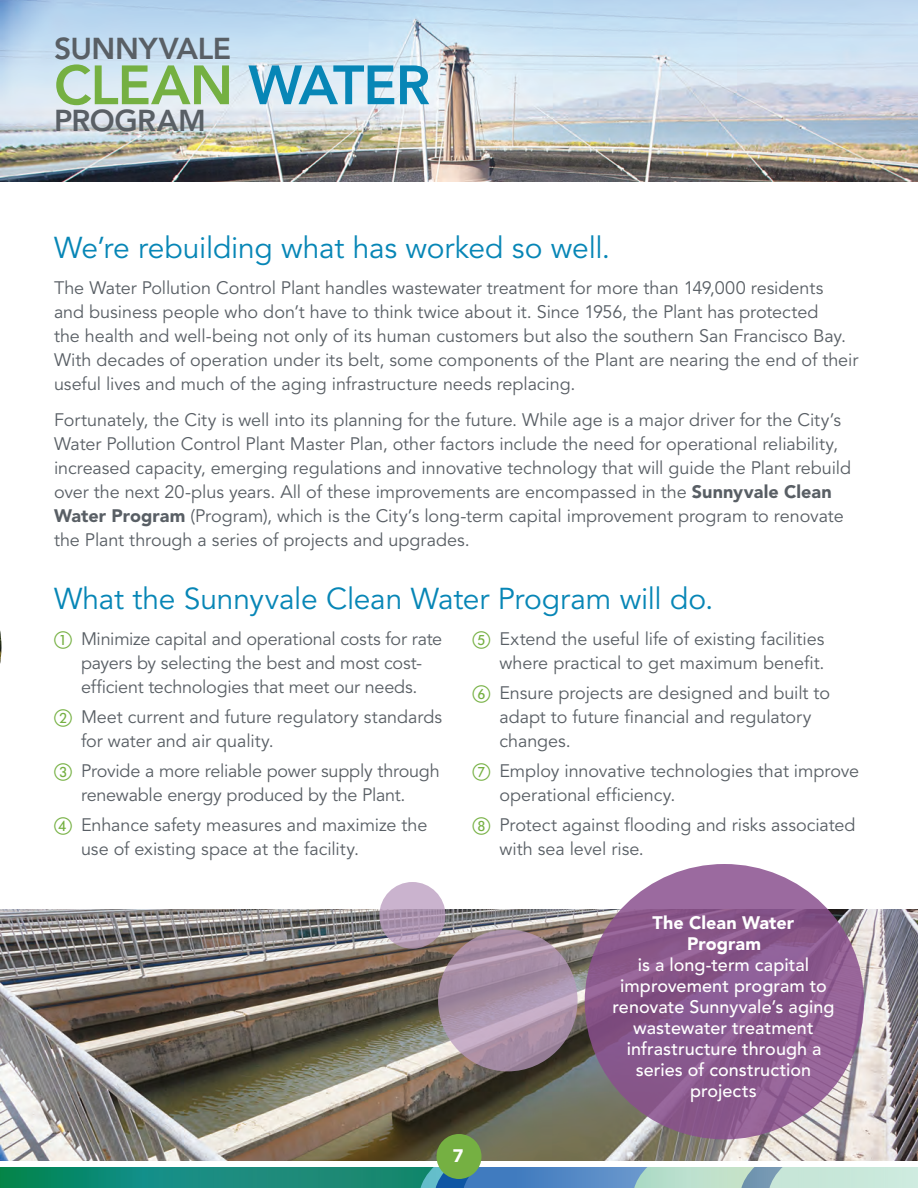
<style>
.page{position:relative;width:918px;height:1188px;background:#fff}
.page>*{position:absolute;margin:0;border:0;box-sizing:border-box;transform-origin:0 0}
.t1{font:800 54.75px "Avenir";letter-spacing:-.02em;color:#75b042}
.t2{font:30px "Avenir";letter-spacing:-.01em;color:#0786b6}
.t3{font:800 30px "Avenir";letter-spacing:-.015em;color:#595f65}
.t4{font:18px/24px "Avenir";letter-spacing:-.005em;color:#595f65}
.t5{font:500 18px/21px "Avenir";color:#fff;text-align:center}
.t6{font:900 18px/21px "Avenir";color:#fff;text-align:center}
.s1{color:#0786b6}
.s2{font-weight:900}
.s3{font-family:"European Pi One";color:#75b042}
</style>
<div class="page">
<img style="left:0;top:0;width:918px;height:181px">
<img style="left:0;top:910px;width:918px;height:251px">
<svg style="left:0;top:630px;width:2px;height:34px"></svg>
<svg style="left:438px;top:930px;width:140px;height:141px;background:#aa92aa"></svg>
<svg style="left:379px;top:882px;width:67px;height:67px;background:#b7a0ba"></svg>
<svg style="left:585px;top:864px;width:279px;height:275px;background:#8c5b8f"></svg>
<svg style="left:0;top:1167px;width:918px;height:21px;background:#53a2a1"></svg>
<div style="left:436px;top:1134px;width:46px;height:45px;background:#75b042;border-radius:50%"></div>
<h2 class="t3" style="left:54px;top:31px;width:179px">SUNNYVALE</h2>
<h1 class="t1" style="left:54px;top:53px;width:378px">CLEAN <span class="s1">WATER</span></h1>
<h2 class="t3" style="left:54px;top:103px;width:153px">PROGRAM</h2>
<h2 class="t2" style="left:54px;top:230px;width:558px">We’re rebuilding what has worked so well.</h2>
<p class="t4" style="left:54px;top:276px;width:806px">The Water Pollution Control Plant handles wastewater treatment for more than 149,000 residents<br>and business people who don’t have to think twice about it. Since 1956, the Plant has protected<br>the health and well-being not only of its human customers but also the southern San Francisco Bay.<br>With decades of operation under its belt, some components of the Plant are nearing the end of their useful lives and much of the aging infrastructure needs replacing.</p>
<p class="t4" style="left:54px;top:408px;width:799px">Fortunately, the City is well into its planning for the future. While age is a major driver for the City’s Water Pollution Control Plant Master Plan, other factors include the need for operational reliability, increased capacity, emerging regulations and innovative technology that will guide the Plant rebuild over the next 20-plus years. All of these improvements are encompassed in the <span class="s2">Sunnyvale Clean Water Program</span> (Program), which is the City’s long-term capital improvement program to renovate the Plant through a series of projects and upgrades.</p>
<h2 class="t2" style="left:54px;top:581px;width:661px">What the Sunnyvale Clean Water Program will do.</h2>
<p class="t4" style="left:54px;top:627px;width:390px;text-align:center"><span class="s3">A</span> Minimize capital and operational costs for rate payers by selecting the best and most cost&shy;efficient technologies that meet our needs.</p>
<p class="t4" style="left:81px;top:705px;width:363px;text-indent:-27px"><span class="s3">B</span> Meet current and future regulatory standards for water and air quality.</p>
<p class="t4" style="left:54px;top:759px;width:387px;text-align:center"><span class="s3">C</span> Provide a more reliable power supply through renewable energy produced by the Plant.</p>
<p class="t4" style="left:81px;top:813px;width:348px;text-indent:-27px"><span class="s3">D</span> Enhance safety measures and maximize the use of existing space at the facility.</p>
<p class="t4" style="left:473px;top:627px;width:354px;text-align:right"><span class="s3">E</span> Extend the useful life of existing facilities where practical to get maximum benefit.</p>
<p class="t4" style="left:500px;top:681px;width:332px;text-indent:-27px"><span class="s3">F</span> Ensure projects are designed and built to adapt to future financial and regulatory changes.</p>
<p class="t4" style="left:500px;top:759px;width:361px;text-indent:-27px"><span class="s3">G</span> Employ innovative technologies that improve operational efficiency.</p>
<p class="t4" style="left:500px;top:813px;width:358px;text-indent:-27px"><span class="s3">H</span> Protect against flooding and risks associated with sea level rise.</p>
<p class="t6" style="left:453px;top:1145px;width:12px">7</p>
<p class="t6" style="left:653px;top:912px;width:143px">The Clean Water<br>Program</p>
<p class="t5" style="left:612px;top:955px;width:224px">is a long-term capital improvement program to renovate Sunnyvale’s aging wastewater treatment infrastructure through a series of construction projects</p>
</div>
